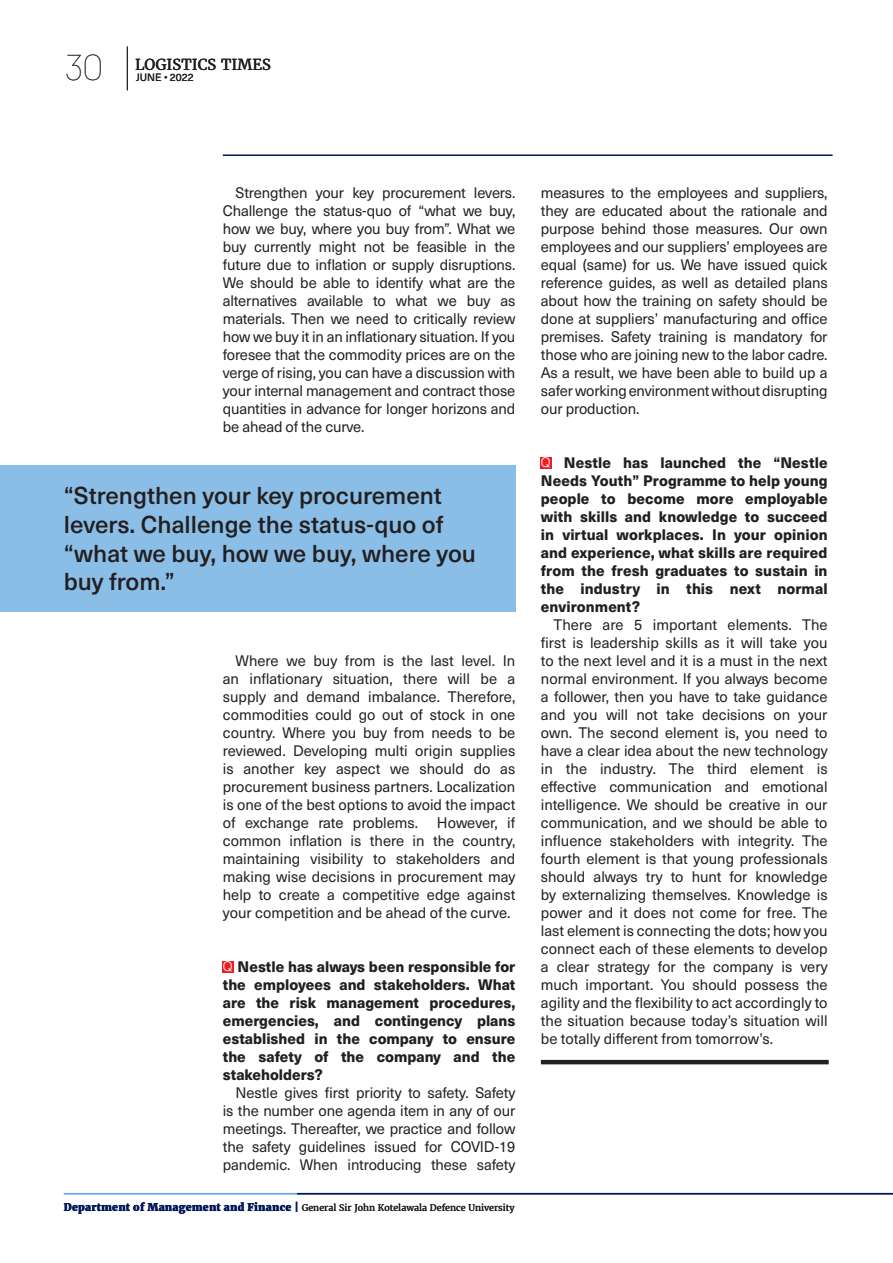
<style>
.page{position:relative;width:893px;height:1263px;background:#fff}
.page>*{position:absolute;margin:0;border:0;box-sizing:border-box;transform-origin:0 0}
.t1{font:100 36px "Intro Cond";color:#231f20}
.t2{font:500 24px/28.8px "Neue Haas Unica";color:#231f20}
.t3{font:15px/18px "Neue Haas Unica";letter-spacing:-.01em;color:#231f20;text-align:justify}
.t4{font:800 15px/18px "Neue Haas Unica";color:#231f20;text-align:justify}
.t5{font:15px "Merriweather";color:#231f20}
.t6{font:10.5px "Neue Haas Unica";color:#231f20}
.t7{font:9px "Merriweather";color:#231f20}
.s1{font-weight:300;font-size:13.5px;color:#fff}
.s2{font-weight:800;font-size:10.5px;color:#04175c}
</style>
<div class="page">
<div style="left:541px;top:457px;width:11px;height:11px;background:#ee1d23"></div>
<div style="left:0;top:466px;width:515px;height:146px;background:#8abee7"></div>
<hr style="left:541px;top:1060px;width:288px;height:4px;background:#231f20">
<div style="left:223px;top:961px;width:11px;height:11px;background:#ee1d23"></div>
<hr style="left:223px;top:154px;width:610px;height:2px;background:#04175c">
<hr style="left:127px;top:46px;width:1px;height:44px;background:#231f20">
<hr style="left:297px;top:1193px;width:596px;height:1px;background:#04175c">
<hr style="left:64px;top:1193px;width:233px;height:1px;background:#6ba0fe">
<h1 class="t1" style="left:65px;top:46px;width:39px">30</h1>
<p class="t5" style="left:135px;top:55px;width:138px">LOGISTICS TIMES</p>
<p class="t6" style="left:136px;top:70px;width:59px">JUNE • 2022</p>
<p class="t3" style="left:223px;top:183px;width:294px;text-indent:13px">Strengthen your key procurement levers.<br>Challenge the status-quo of “what we buy, how we buy, where you buy from”. What we buy currently might not be feasible in the future due to inflation or supply disruptions.<br>We should be able to identify what are the alternatives available to what we buy as materials. Then we need to critically review how we buy it in an inflationary situation. If you foresee that the commodity prices are on the verge of rising, you can have a discussion with your internal management and contract those quantities in advance for longer horizons and be ahead of the curve.</p>
<p class="t3" style="left:541px;top:183px;width:288px">measures to the employees and suppliers, they are educated about the rationale and purpose behind those measures. Our own employees and our suppliers’ employees are equal (same) for us. We have issued quick reference guides, as well as detailed plans about how the training on safety should be done at suppliers’ manufacturing and office premises. Safety training is mandatory for those who are joining new to the labor cadre.<br>As a result, we have been able to build up a safer working environment without disrupting our production.</p>
<p class="t4" style="left:541px;top:453px;width:288px"><span class="s1">Q</span> Nestle has launched the “Nestle Needs Youth” Programme to help young people to become more employable with skills and knowledge to succeed in virtual workplaces. In your opinion and experience, what skills are required from the fresh graduates to sustain in the industry in this next normal environment?</p>
<p class="t3" style="left:541px;top:615px;width:288px;text-indent:13px">There are 5 important elements. The first is leadership skills as it will take you to the next level and it is a must in the next normal environment. If you always become a follower, then you have to take guidance and you will not take decisions on your own. The second element is, you need to have a clear idea about the new technology in the industry. The third element is effective communication and emotional intelligence. We should be creative in our communication, and we should be able to influence stakeholders with integrity. The fourth element is that young professionals should always try to hunt for knowledge by externalizing themselves. Knowledge is power and it does not come for free. The last element is connecting the dots; how you connect each of these elements to develop a clear strategy for the company is very much important. You should possess the agility and the flexibility to act accordingly to the situation because today’s situation will be totally different from tomorrow’s.</p>
<h2 class="t2" style="left:64px;top:480px;width:414px">“Strengthen your key procurement levers. Challenge the status-quo of “what we buy, how we buy, where you buy from.”</h2>
<p class="t3" style="left:223px;top:651px;width:294px;text-indent:13px">Where we buy from is the last level. In an inflationary situation, there will be a supply and demand imbalance. Therefore, commodities could go out of stock in one country. Where you buy from needs to be reviewed. Developing multi origin supplies is another key aspect we should do as procurement business partners. Localization is one of the best options to avoid the impact of exchange rate problems.</p>
<p class="t3" style="left:223px;top:813px;width:294px;text-indent:214px">However, if common inflation is there in the country, maintaining visibility to stakeholders and making wise decisions in procurement may help to create a competitive edge against your competition and be ahead of the curve.</p>
<p class="t4" style="left:223px;top:957px;width:294px"><span class="s1">Q</span> Nestle has always been responsible for the employees and stakeholders. What are the risk management procedures, emergencies, and contingency plans established in the company to ensure the safety of the company and the stakeholders?</p>
<p class="t3" style="left:223px;top:1083px;width:294px;text-indent:13px">Nestle gives first priority to safety. Safety is the number one agenda item in any of our meetings. Thereafter, we practice and follow the safety guidelines issued for COVID-19 pandemic. When introducing these safety</p>
<p class="t7" style="left:64px;top:1202px;width:452px"><span class="s2">Department of Management and Finance |</span> General Sir John Kotelawala Defence University</p>
</div>
